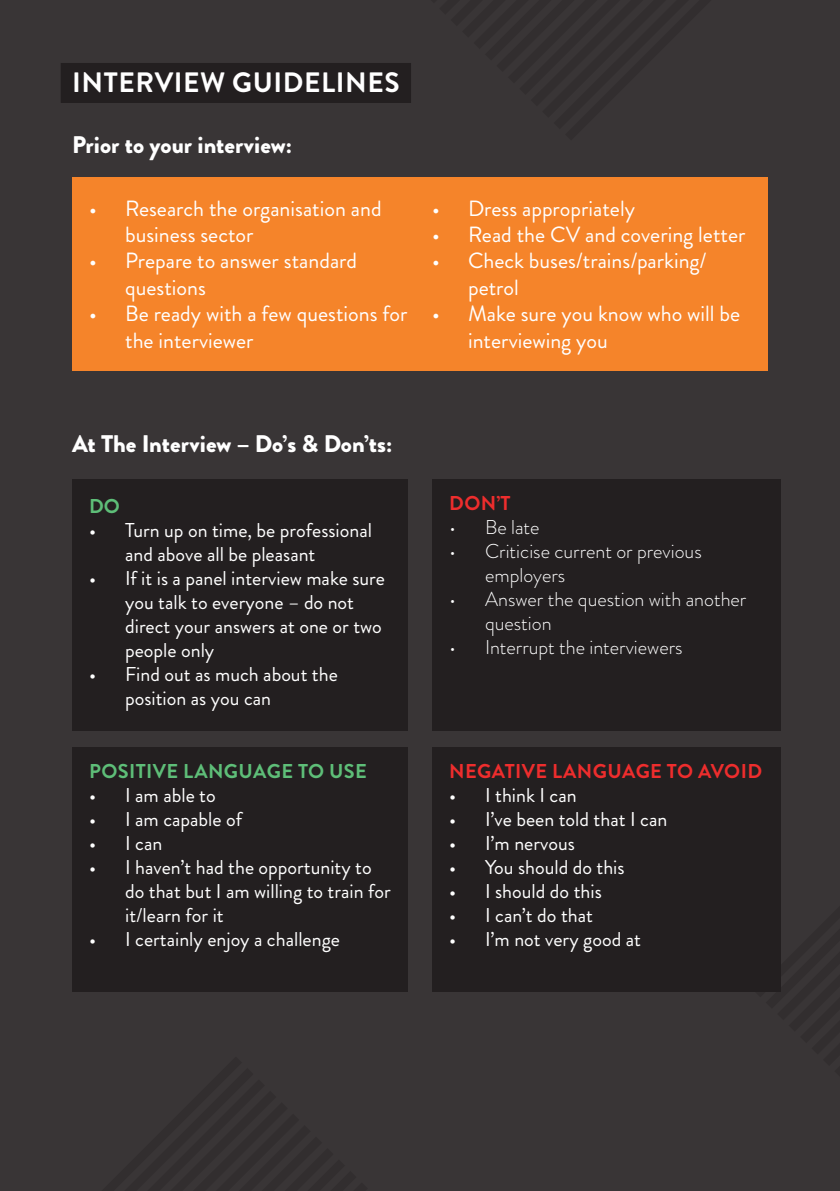
<style>
.page{position:relative;width:840px;height:1191px;background:#fff}
.page>*{position:absolute;margin:0;border:0;box-sizing:border-box;transform-origin:0 0}
.Headings{font:700 28px "Brandon Grotesque";letter-spacing:.02em;color:#fff}
.t1{font:900 24px "Brandon Grotesque";color:#fff}
.t2{font:22px/26.4px "Brandon Grotesque";color:#fff}
.t3{font:20px/24px "Brandon Grotesque";color:#fff}
.t4{font:300 20px/24px "Brandon Grotesque";color:#fff}
.t5{font:700 20px "Brandon Grotesque";letter-spacing:.02em;color:#ee2d2d}
.t6{font:700 20px "Brandon Grotesque";letter-spacing:.02em;color:#5ebe78}
</style>
<div class="page">
<div style="left:0;top:0;width:839px;height:1191px;background:#393536"></div>
<svg style="left:780px;top:829px;width:1px;height:163px"></svg>
<div style="left:61px;top:63px;width:350px;height:40px;background:#231f20"></div>
<div style="left:72px;top:177px;width:695px;height:194px;background:#f5842a"></div>
<div style="left:72px;top:479px;width:336px;height:252px;background:#231f20"></div>
<div style="left:72px;top:747px;width:336px;height:245px;background:#231f20"></div>
<div style="left:432px;top:479px;width:348px;height:252px;background:#231f20"></div>
<div style="left:432px;top:747px;width:348px;height:245px;background:#231f20"></div>
<p class="Headings" style="left:72px;top:62px;width:328px">INTERVIEW GUIDELINES</p>
<p class="t1" style="left:72px;top:128px;width:221px">Prior to your interview:</p>
<p class="t2" style="left:125px;top:195px;width:258px;text-indent:-36px">• Research the organisation and business sector</p>
<p class="t2" style="left:125px;top:248px;width:233px;text-indent:-36px">• Prepare to answer standard questions</p>
<p class="t2" style="left:125px;top:301px;width:283px;text-indent:-36px">• Be ready with a few questions for the interviewer</p>
<p class="t2" style="left:432px;top:195px;width:204px">• Dress appropriately</p>
<p class="t2" style="left:432px;top:222px;width:315px">• Read the CV and covering letter</p>
<p class="t2" style="left:468px;top:248px;width:240px;text-indent:-36px">• Check buses/trains/parking/ petrol</p>
<p class="t2" style="left:468px;top:301px;width:273px;text-indent:-36px">• Make sure you know who will be interviewing you</p>
<p class="t1" style="left:72px;top:426px;width:321px">At The Interview – Do’s &amp; Don’ts:</p>
<p class="t6" style="left:89px;top:492px;width:32px">DO</p>
<p class="t3" style="left:125px;top:518px;width:248px;text-indent:-36px">• Turn up on time, be professional and above all be pleasant</p>
<p class="t3" style="left:125px;top:566px;width:261px;text-indent:-36px">• If it is a panel interview make sure you talk to everyone – do not direct your answers at one or two people only</p>
<p class="t3" style="left:125px;top:662px;width:214px;text-indent:-36px">• Find out as much about the position as you can</p>
<p class="t6" style="left:89px;top:757px;width:279px">POSITIVE LANGUAGE TO USE</p>
<p class="t3" style="left:89px;top:783px;width:128px">• I am able to</p>
<p class="t3" style="left:89px;top:807px;width:154px">• I am capable of</p>
<p class="t3" style="left:89px;top:831px;width:75px">• I can</p>
<p class="t3" style="left:125px;top:855px;width:267px;text-indent:-36px">• I haven’t had the opportunity to do that but I am willing to train for it/learn for it</p>
<p class="t3" style="left:89px;top:927px;width:252px">• I certainly enjoy a challenge</p>
<p class="t5" style="left:449px;top:489px;width:63px">DON’T</p>
<p class="t4" style="left:449px;top:515px;width:92px">• Be late</p>
<p class="t4" style="left:485px;top:539px;width:218px;text-indent:-36px">• Criticise current or previous employers</p>
<p class="t4" style="left:485px;top:587px;width:263px;text-indent:-36px">• Answer the question with another question</p>
<p class="t4" style="left:449px;top:635px;width:235px">• Interrupt the interviewers</p>
<p class="t5" style="left:449px;top:757px;width:314px">NEGATIVE LANGUAGE TO AVOID</p>
<p class="t3" style="left:449px;top:783px;width:129px">• I think I can</p>
<p class="t3" style="left:449px;top:807px;width:220px">• I’ve been told that I can</p>
<p class="t3" style="left:449px;top:831px;width:127px">• I’m nervous</p>
<p class="t3" style="left:449px;top:855px;width:177px">• You should do this</p>
<p class="t3" style="left:449px;top:879px;width:154px">• I should do this</p>
<p class="t3" style="left:449px;top:903px;width:145px">• I can’t do that</p>
<p class="t3" style="left:449px;top:927px;width:193px">• I’m not very good at</p>
</div>
